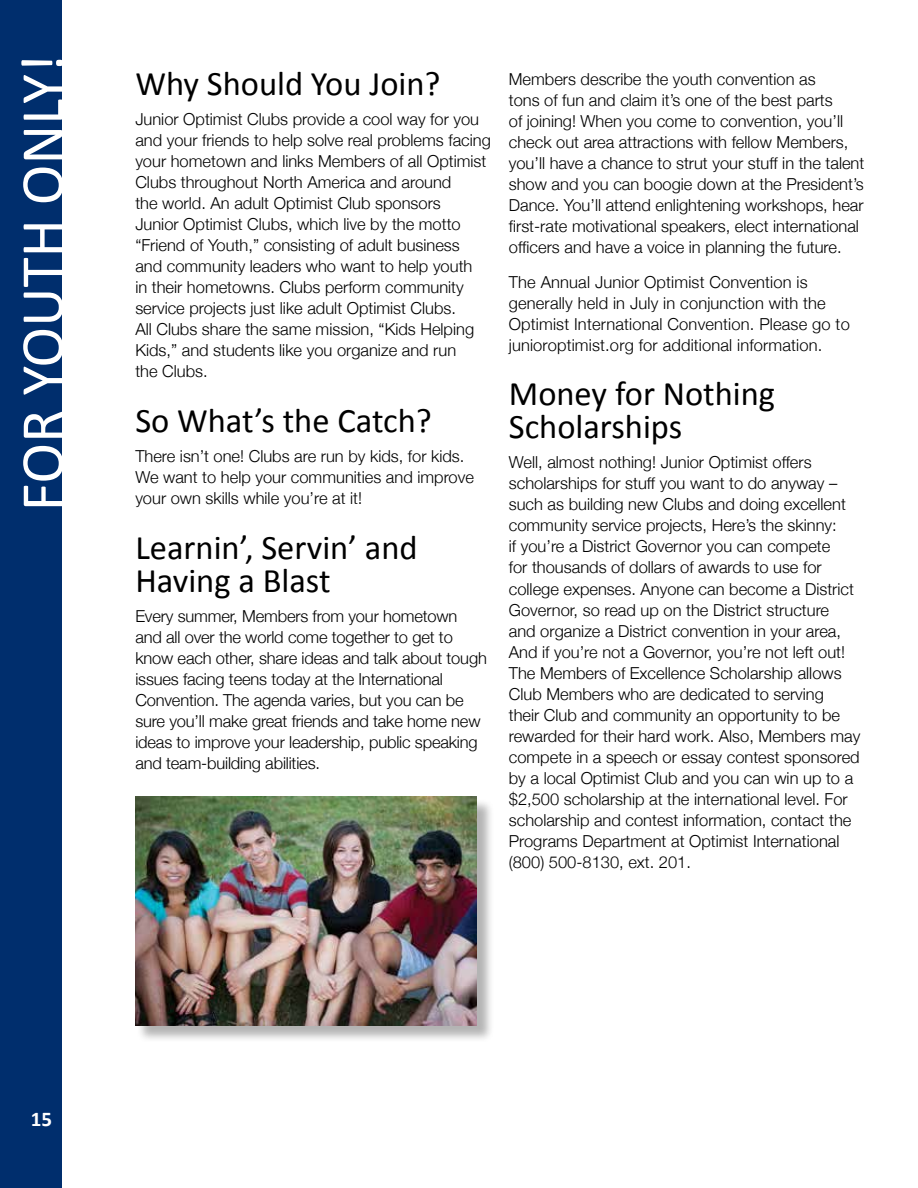
<style>
.page{position:relative;width:918px;height:1188px;background:#fff}
.page>*{position:absolute;margin:0;border:0;box-sizing:border-box;transform-origin:0 0}
.t1{font:61.5px "Calibri";color:#fff}
.t2{font:34.5px/33px "Calibri";color:#000}
.t3{font:700 21px "Calibri";color:#fff}
.t4{font:300 16.5px/21px "Helvetica Neue";color:#000}
</style>
<div class="page">
<div style="left:0;top:0;width:62px;height:1188px;background:#002e6d"></div>
<div style="left:136px;top:798px;width:359px;height:245px;background:#000;opacity:.3"></div>
<img style="left:135px;top:796px;width:342px;height:229px">
<h1 class="t1" style="left:4px;top:511px;width:459px;rotate:-90deg">FOR YOUTH ONLY!</h1>
<h2 class="t2" style="left:135px;top:65px;width:307px">Why Should You Join?</h2>
<p class="t4" style="left:135px;top:108px;width:357px">Junior Optimist Clubs provide a cool way for you and your friends to help solve real problems facing your hometown and links Members of all Optimist Clubs throughout North America and around<br>the world. An adult Optimist Club sponsors<br>Junior Optimist Clubs, which live by the motto “Friend of Youth,” consisting of adult business<br>and community leaders who want to help youth<br>in their hometowns. Clubs perform community service projects just like adult Optimist Clubs.<br>All Clubs share the same mission, “Kids Helping Kids,” and students like you organize and run<br>the Clubs.</p>
<h2 class="t2" style="left:135px;top:402px;width:298px">So What’s the Catch?</h2>
<p class="t4" style="left:135px;top:445px;width:340px">There isn’t one! Clubs are run by kids, for kids.<br>We want to help your communities and improve your own skills while you’re at it!</p>
<h2 class="t2" style="left:135px;top:529px;width:284px">Learnin’, Servin’ and<br>Having a Blast</h2>
<p class="t4" style="left:135px;top:605px;width:353px">Every summer, Members from your hometown and all over the world come together to get to know each other, share ideas and talk about tough issues facing teens today at the International Convention. The agenda varies, but you can be sure you’ll make great friends and take home new ideas to improve your leadership, public speaking and team-building abilities.</p>
<p class="t4" style="left:509px;top:68px;width:357px">Members describe the youth convention as<br>tons of fun and claim it’s one of the best parts<br>of joining! When you come to convention, you’ll check out area attractions with fellow Members, you’ll have a chance to strut your stuff in the talent show and you can boogie down at the President’s Dance. You’ll attend enlightening workshops, hear first-rate motivational speakers, elect international officers and have a voice in planning the future.</p>
<p class="t4" style="left:509px;top:271px;width:343px">The Annual Junior Optimist Convention is generally held in July in conjunction with the Optimist International Convention. Please go to junioroptimist.org for additional information.</p>
<h2 class="t2" style="left:509px;top:376px;width:268px">Money for Nothing<br>Scholarships</h2>
<p class="t4" style="left:509px;top:452px;width:353px">Well, almost nothing! Junior Optimist offers scholarships for stuff you want to do anyway – such as building new Clubs and doing excellent community service projects, Here’s the skinny:<br>if you’re a District Governor you can compete<br>for thousands of dollars of awards to use for college expenses. Anyone can become a District Governor, so read up on the District structure<br>and organize a District convention in your area, And if you’re not a Governor, you’re not left out!<br>The Members of Excellence Scholarship allows Club Members who are dedicated to serving<br>their Club and community an opportunity to be rewarded for their hard work. Also, Members may compete in a speech or essay contest sponsored by a local Optimist Club and you can win up to a $2,500 scholarship at the international level. For scholarship and contest information, contact the Programs Department at Optimist International (800) 500-8130, ext. 201.</p>
<p class="t3" style="left:31px;top:1106px;width:23px">15</p>
</div>
